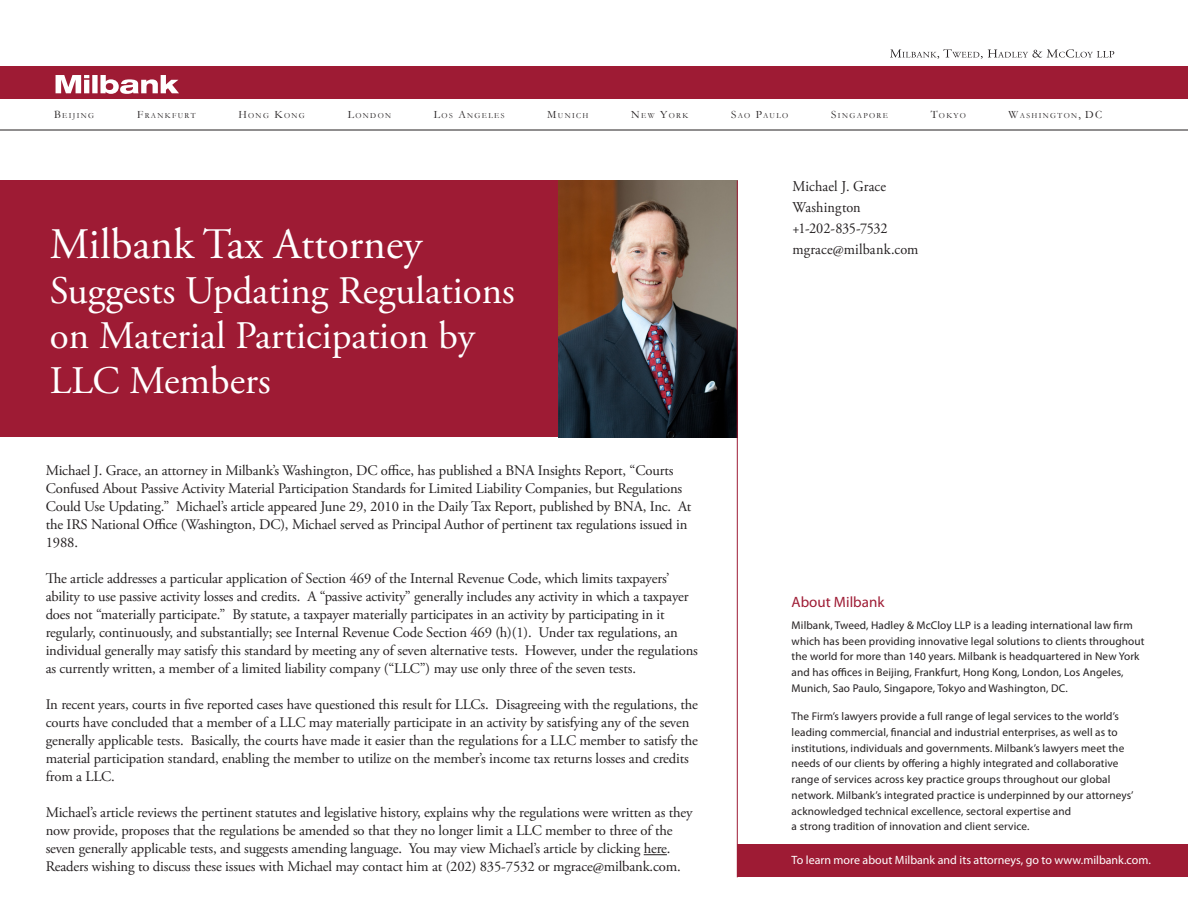
<style>
.page{position:relative;width:1188px;height:918px;background:#fff}
.page>*{position:absolute;margin:0;border:0;box-sizing:border-box;transform-origin:0 0}
.Names{font:43.5px "Adobe Garamond Pro";color:#fff}
.Names-2{font:39px/45px "Adobe Garamond Pro";color:#fff}
.Adress{font:15px/21px "Adobe Garamond Pro";letter-spacing:.01em;color:#231f20;scale:.95 1}
.Heading{font:15px "Myriad Pro";color:#9e1b34}
.Text{font:14.7px/18px "Adobe Garamond Pro";letter-spacing:-.01em;color:#231f20}
.Heading-2{font:12px "Myriad Pro";color:#fff}
.Disclaimer_Text{font:11.25px/15.8px "Myriad Pro";letter-spacing:.01em;color:#231f20}
.t1{font:7.8px "Garamond";letter-spacing:.175em;color:#231f20}
.s1{font-size:11.25px}
</style>
<div class="page">
<div style="left:0;top:66px;width:1188px;height:33px;background:#9e1b34"></div>
<div style="left:738px;top:844px;width:450px;height:33px;background:#9e1b34"></div>
<div style="left:0;top:181px;width:738px;height:256px;background:#9e1b34"></div>
<svg style="left:56px;top:75px;width:123px;height:19px"></svg>
<svg style="left:890px;top:49px;width:224px;height:10px"></svg>
<img style="left:558px;top:181px;width:179px;height:256px">
<hr style="left:737px;top:181px;width:1px;height:696px;background:#9e1b34">
<hr style="left:0;top:130px;width:1188px;height:1px;background:#231f20">
<svg style="left:644px;top:854px;width:23px;height:1px"></svg>
<p class="t1" style="left:54px;top:110px;width:42px"><span class="s1">B</span>EIJING</p>
<p class="t1" style="left:137px;top:110px;width:60px"><span class="s1">F</span>RANKFURT</p>
<p class="t1" style="left:238px;top:110px;width:68px"><span class="s1">H</span>ONG <span class="s1">K</span>ONG</p>
<p class="t1" style="left:348px;top:110px;width:45px"><span class="s1">L</span>ONDON</p>
<p class="t1" style="left:434px;top:110px;width:72px"><span class="s1">L</span>OS <span class="s1">A</span>NGELES</p>
<p class="t1" style="left:547px;top:110px;width:42px"><span class="s1">M</span>UNICH</p>
<p class="t1" style="left:631px;top:110px;width:58px"><span class="s1">N</span>EW <span class="s1">Y</span>ORK</p>
<p class="t1" style="left:731px;top:110px;width:59px"><span class="s1">S</span> AO <span class="s1">P</span>AULO</p>
<p class="t1" style="left:831px;top:110px;width:58px"><span class="s1">S</span> INGAPORE</p>
<p class="t1" style="left:931px;top:110px;width:37px"><span class="s1">T</span>OKYO</p>
<p class="t1" style="left:1009px;top:110px;width:86px"><span class="s1">W</span>ASHINGTON<span class="s1">, DC</span></p>
<p class="Names" style="left:50px;top:218px;width:374px">Milbank Tax Attorney</p>
<p class="Names-2" style="left:50px;top:269px;width:467px">Suggests Updating Regulations on Material Participation by<br>LLC Members</p>
<p class="Text" style="left:46px;top:462px;width:647px">Michael J. Grace, an attorney in Milbank’s Washington, DC office, has published a BNA Insights Report, “Courts Confused About Passive Activity Material Participation Standards for Limited Liability Companies, but Regulations Could Use Updating.” Michael’s article appeared June 29, 2010 in the Daily Tax Report, published by BNA, Inc. At the IRS National Office (Washington, DC), Michael served as Principal Author of pertinent tax regulations issued in 1988.</p>
<p class="Text" style="left:46px;top:570px;width:654px">The article addresses a particular application of Section 469 of the Internal Revenue Code, which limits taxpayers’ ability to use passive activity losses and credits. A “passive activity” generally includes any activity in which a taxpayer does not “materially participate.” By statute, a taxpayer materially participates in an activity by participating in it regularly, continuously, and substantially; see Internal Revenue Code Section 469 (h)(1). Under tax regulations, an individual generally may satisfy this standard by meeting any of seven alternative tests. However, under the regulations as currently written, a member of a limited liability company (“LLC”) may use only three of the seven tests.</p>
<p class="Text" style="left:46px;top:696px;width:654px">In recent years, courts in five reported cases have questioned this result for LLCs. Disagreeing with the regulations, the courts have concluded that a member of a LLC may materially participate in an activity by satisfying any of the seven generally applicable tests. Basically, the courts have made it easier than the regulations for a LLC member to satisfy the material participation standard, enabling the member to utilize on the member’s income tax returns losses and credits from a LLC.</p>
<p class="Text" style="left:46px;top:804px;width:648px">Michael’s article reviews the pertinent statutes and legislative history, explains why the regulations were written as they now provide, proposes that the regulations be amended so that they no longer limit a LLC member to three of the seven generally applicable tests, and suggests amending language. You may view Michael’s article by clicking here.<br>Readers wishing to discuss these issues with Michael may contact him at (202) 835-7532 or mgrace@milbank.com.</p>
<p class="Adress" style="left:792px;top:176px;width:134px">Michael J. Grace<br>Washington +1-202-835-7532 mgrace@milbank.com</p>
<p class="Heading" style="left:792px;top:592px;width:94px">About Milbank</p>
<p class="Disclaimer_Text" style="left:792px;top:617px;width:355px">Milbank, Tweed, Hadley &amp; McCloy LLP is a leading international law firm which has been providing innovative legal solutions to clients throughout the world for more than 140 years. Milbank is headquartered in New York and has offices in Beijing, Frankfurt, Hong Kong, London, Los Angeles, Munich, Sao Paulo, Singapore, Tokyo and Washington, DC.</p>
<p class="Disclaimer_Text" style="left:792px;top:708px;width:343px">The Firm’s lawyers provide a full range of legal services to the world’s leading commercial, financial and industrial enterprises, as well as to institutions, individuals and governments. Milbank’s lawyers meet the needs of our clients by offering a highly integrated and collaborative range of services across key practice groups throughout our global network. Milbank’s integrated practice is underpinned by our attorneys’ acknowledged technical excellence, sectoral expertise and<br>a strong tradition of innovation and client service.</p>
<p class="Heading-2" style="left:792px;top:852px;width:361px">To learn more about Milbank and its attorneys, go to www.milbank.com.</p>
</div>
